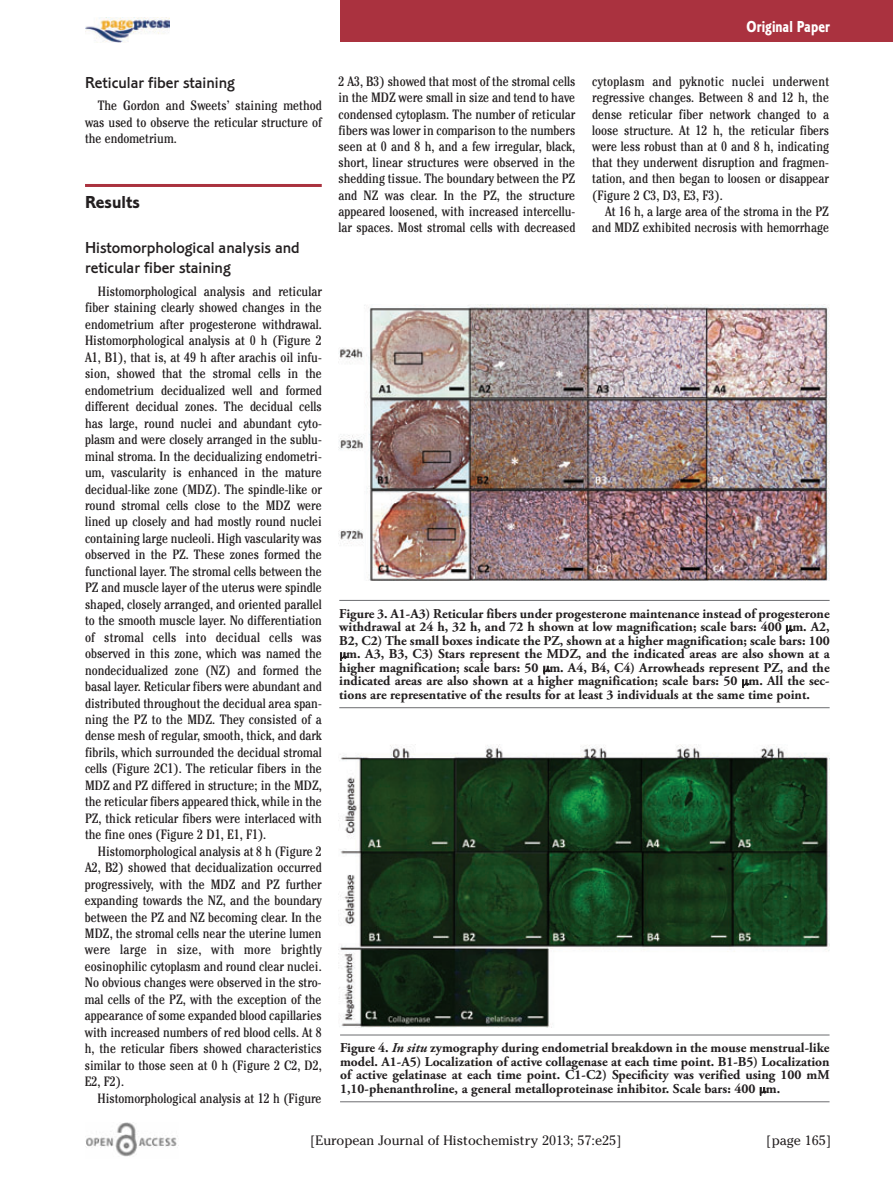
<style>
.page{position:relative;width:893px;height:1191px;background:#fff}
.page>*{position:absolute;margin:0;border:0;box-sizing:border-box;transform-origin:0 0}
.t1{font:18px "Corinthian Bold Plain";color:#231f20}
.t2{font:16.5px/20.1px "Corinthian Medium Plain";color:#231f20}
.t3{font:16.5px "Corinthian Bold Condensed Plain";color:#fff}
.t4{font:condensed 13.5px/16.5px "Cheltenham";color:#231f20;text-align:justify}
.t5{font:700 13.5px/13.5px "Adobe Garamond Pro";color:#231f20;text-align:justify}
.t6{font:13.5px "Cheltenham";color:#231f20}
.s1{font-style:italic}
</style>
<div class="page">
<div style="left:340px;top:0;width:553px;height:42px;background:#aa323f"></div>
<hr style="left:85px;top:184px;width:237px;height:3px;background:#aa323f">
<img style="left:86px;top:1123px;width:93px;height:34px">
<img style="left:85px;top:17px;width:84px;height:26px">
<hr style="left:339px;top:600px;width:491px;height:1px;background:#6c6d70">
<hr style="left:339px;top:707px;width:491px;height:1px;background:#6c6d70">
<hr style="left:340px;top:1034px;width:489px;height:1px;background:#6c6d70">
<hr style="left:340px;top:1101px;width:489px;height:1px;background:#6c6d70">
<img style="left:338px;top:305px;width:492px;height:276px">
<img style="left:338px;top:744px;width:492px;height:283px">
<p class="t3" style="left:747px;top:21px;width:85px">Original Paper</p>
<p class="t2" style="left:85px;top:74px;width:151px">Reticular fiber staining</p>
<p class="t4" style="left:85px;top:99px;width:238px;text-indent:13px">The Gordon and Sweets’ staining method was used to observe the reticular structure of the endometrium.</p>
<h1 class="t1" style="left:85px;top:196px;width:56px">Results</h1>
<p class="t2" style="left:85px;top:239px;width:216px">Histomorphological analysis and reticular fiber staining</p>
<p class="t4" style="left:85px;top:284px;width:238px;text-indent:13px">Histomorphological analysis and reticular fiber staining clearly showed changes in the endometrium after progesterone withdrawal.<br>Histomorphological analysis at 0 h (Figure 2<br>A1, B1), that is, at 49 h after arachis oil infu&shy;sion, showed that the stromal cells in the endometrium decidualized well and formed different decidual zones. The decidual cells has large, round nuclei and abundant cyto&shy;plasm and were closely arranged in the sublu&shy;minal stroma. In the decidualizing endometri&shy;um, vascularity is enhanced in the mature decidual-like zone (MDZ). The spindle-like or round stromal cells close to the MDZ were lined up closely and had mostly round nuclei containing large nucleoli. High vascularity was observed in the PZ. These zones formed the functional layer. The stromal cells between the PZ and muscle layer of the uterus were spindle shaped, closely arranged, and oriented parallel to the smooth muscle layer. No differentiation of stromal cells into decidual cells was observed in this zone, which was named the nondecidualized zone (NZ) and formed the basal layer. Reticular fibers were abundant and distributed throughout the decidual area span&shy;ning the PZ to the MDZ. They consisted of a dense mesh of regular, smooth, thick, and dark fibrils, which surrounded the decidual stromal cells (Figure 2C1). The reticular fibers in the MDZ and PZ differed in structure; in the MDZ, the reticular fibers appeared thick, while in the PZ, thick reticular fibers were interlaced with the fine ones (Figure 2 D1, E1, F1).</p>
<p class="t4" style="left:85px;top:844px;width:238px;text-indent:13px">Histomorphological analysis at 8 h (Figure 2<br>A2, B2) showed that decidualization occurred progressively, with the MDZ and PZ further expanding towards the NZ, and the boundary between the PZ and NZ becoming clear. In the MDZ, the stromal cells near the uterine lumen were large in size, with more brightly eosinophilic cytoplasm and round clear nuclei.<br>No obvious changes were observed in the stro&shy;mal cells of the PZ, with the exception of the appearance of some expanded blood capillaries with increased numbers of red blood cells. At 8 h, the reticular fibers showed characteristics similar to those seen at 0 h (Figure 2 C2, D2, E2, F2).</p>
<p class="t4" style="left:98px;top:1091px;width:225px">Histomorphological analysis at 12 h (Figure</p>
<p class="t4" style="left:339px;top:75px;width:238px">2 A3, B3) showed that most of the stromal cells in the MDZ were small in size and tend to have condensed cytoplasm. The number of reticular fibers was lower in comparison to the numbers seen at 0 and 8 h, and a few irregular, black, short, linear structures were observed in the shedding tissue. The boundary between the PZ and NZ was clear. In the PZ, the structure appeared loosened, with increased intercellu&shy;lar spaces. Most stromal cells with decreased</p>
<p class="t4" style="left:592px;top:75px;width:238px">cytoplasm and pyknotic nuclei underwent regressive changes. Between 8 and 12 h, the dense reticular fiber network changed to a loose structure. At 12 h, the reticular fibers were less robust than at 0 and 8 h, indicating that they underwent disruption and fragmen&shy;tation, and then began to loosen or disappear (Figure 2 C3, D3, E3, F3).</p>
<p class="t4" style="left:592px;top:204px;width:238px;text-align:right">At 16 h, a large area of the stroma in the PZ and MDZ exhibited necrosis with hemorrhage</p>
<p class="t5" style="left:339px;top:608px;width:492px">Figure 3. A1-A3) Reticular fibers under progesterone maintenance instead of progesterone</p>
<p class="t5" style="left:339px;top:621px;width:492px">withdrawal at 24 h, 32 h, and 72 h shown at low magnification; scale bars: 400 m. A2,</p>
<p class="t5" style="left:339px;top:635px;width:492px">B2, C2) The small boxes indicate the PZ, shown at a higher magnification; scale bars: 100</p>
<p class="t5" style="left:346px;top:648px;width:485px">m. A3, B3, C3) Stars represent the MDZ, and the indicated areas are also shown at a</p>
<p class="t5" style="left:339px;top:662px;width:492px">higher magnification; scale bars: 50 m. A4, B4, C4) Arrowheads represent PZ, and the</p>
<p class="t5" style="left:339px;top:675px;width:492px">indicated areas are also shown at a higher magnification; scale bars: 50 m. All the sec-</p>
<p class="t5" style="left:339px;top:689px;width:472px">tions are representative of the results for at least 3 individuals at the same time point.</p>
<p class="t5" style="left:340px;top:1042px;width:491px">Figure 4. <span class="s1">In situ</span> zymography during endometrial breakdown in the mouse menstrual-like model. A1-A5) Localization of active collagenase at each time point. B1-B5) Localization of active gelatinase at each time point. C1-C2) Specificity was verified using 100 mM 1,10-phenanthroline, a general metalloproteinase inhibitor. Scale bars: 400 m.</p>
<p class="t6" style="left:310px;top:1132px;width:313px">[European Journal of Histochemistry 2013; 57:e25]</p>
<p class="t6" style="left:766px;top:1132px;width:66px">[page 165]</p>
</div>
